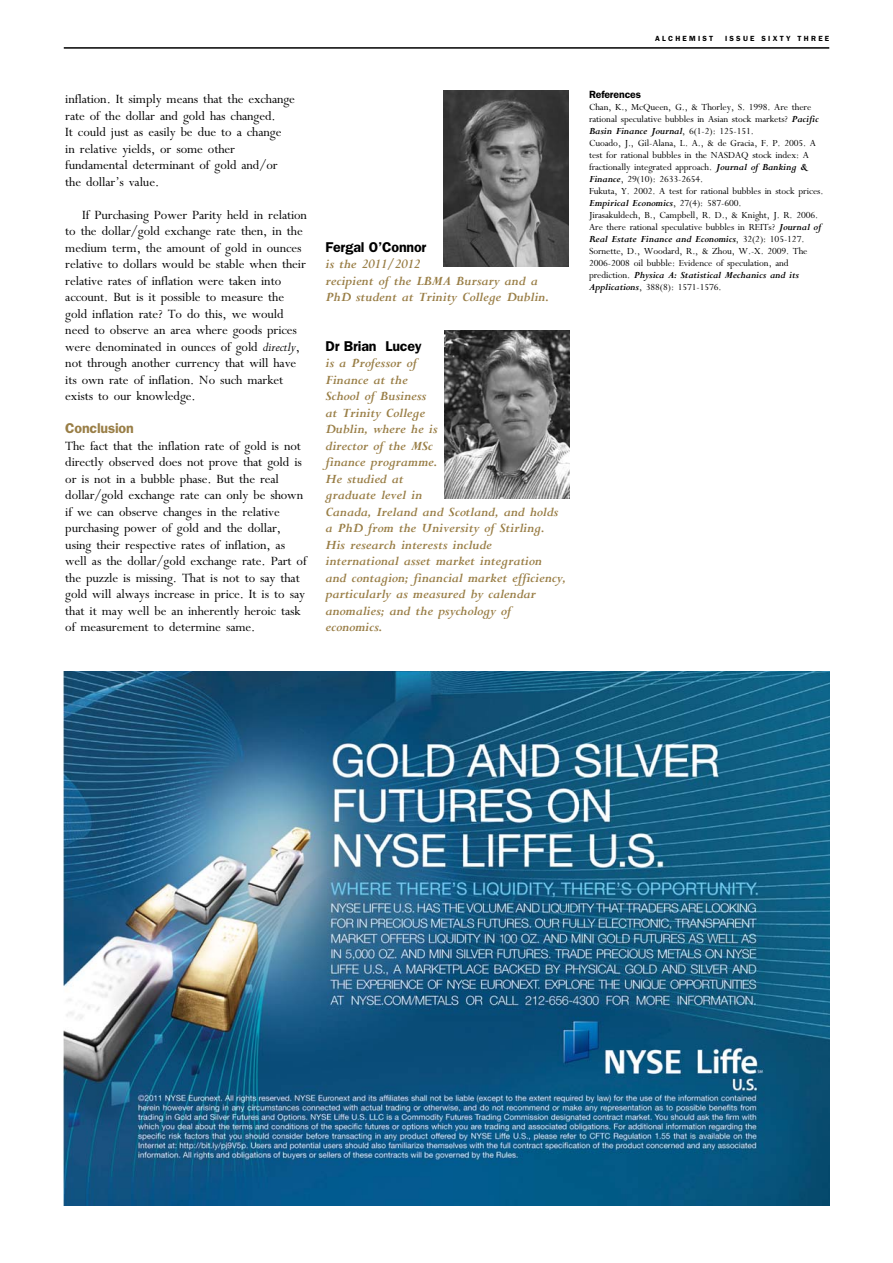
<style>
.page{position:relative;width:893px;height:1263px;background:#fff}
.page>*{position:absolute;margin:0;border:0;box-sizing:border-box;transform-origin:0 0}
.t1{font:14.25px/16.5px "M Perpetua";letter-spacing:-.01em;color:#000}
.t2{font:italic 700 14.25px/16.5px "M Perpetua";letter-spacing:-.01em;color:#997e46}
.t3{font:600 14.25px "Franklin Gothic";letter-spacing:-.01em;color:#000}
.t4{font:600 14.25px "Franklin Gothic";letter-spacing:-.01em;color:#997e46}
.t5{font:10.5px/12px "M Perpetua";letter-spacing:-.01em;color:#000}
.t6{font:600 10.5px "Franklin Gothic";letter-spacing:-.01em;color:#000}
.t7{font:600 7.5px "Franklin Gothic";letter-spacing:.3em;color:#000}
.s1{font-style:italic}
.s2{font-weight:700;font-style:italic}
</style>
<div class="page">
<hr style="left:64px;top:47px;width:765px;height:2px;background:#000">
<img style="left:444px;top:91px;width:125px;height:176px">
<img style="left:445px;top:330px;width:125px;height:168px">
<img style="left:64px;top:672px;width:765px;height:534px">
<p class="t1" style="left:65px;top:90px;width:231px">inflation. It simply means that the exchange rate of the dollar and gold has changed.<br>It could just as easily be due to a change<br>in relative yields, or some other fundamental determinant of gold and/or the dollar’s value.</p>
<p class="t1" style="left:65px;top:206px;width:243px;text-indent:17px">If Purchasing Power Parity held in relation to the dollar/gold exchange rate then, in the medium term, the amount of gold in ounces relative to dollars would be stable when their relative rates of inflation were taken into account. But is it possible to measure the gold inflation rate? To do this, we would need to observe an area where goods prices were denominated in ounces of gold <span class="s1">directly</span>, not through another currency that will have its own rate of inflation. No such market exists to our knowledge.</p>
<p class="t4" style="left:65px;top:423px;width:70px">Conclusion</p>
<p class="t1" style="left:65px;top:437px;width:243px">The fact that the inflation rate of gold is not directly observed does not prove that gold is or is not in a bubble phase. But the real dollar/gold exchange rate can only be shown if we can observe changes in the relative purchasing power of gold and the dollar, using their respective rates of inflation, as well as the dollar/gold exchange rate. Part of the puzzle is missing. That is not to say that gold will always increase in price. It is to say that it may well be an inherently heroic task of measurement to determine same.</p>
<p class="t3" style="left:325px;top:242px;width:102px">Fergal O’Connor</p>
<p class="t2" style="left:325px;top:258px;width:225px">is the 2011/2012<br>recipient of the LBMA Bursary and a<br>PhD student at Trinity College Dublin.</p>
<p class="t3" style="left:325px;top:341px;width:98px">Dr Brian Lucey</p>
<p class="t2" style="left:325px;top:357px;width:242px">is a Professor of<br>Finance at the<br>School of Business<br>at Trinity College<br>Dublin, where he is<br>director of the MSc<br>finance programme.<br>He studied at<br>graduate level in<br>Canada, Ireland and Scotland, and holds a PhD from the University of Stirling.<br>His research interests include international asset market integration and contagion; financial market efficiency, particularly as measured by calendar anomalies; and the psychology of economics.</p>
<p class="t7" style="left:655px;top:36px;width:60px">ALCHEMIST</p>
<p class="t7" style="left:725px;top:36px;width:106px">ISSUE SIXTY THREE</p>
<p class="t6" style="left:589px;top:91px;width:53px">References</p>
<p class="t5" style="left:589px;top:100px;width:236px">Chan, K., McQueen, G., &amp; Thorley, S. 1998. Are there rational speculative bubbles in Asian stock markets? <span class="s2">Pacific Basin Finance Journal</span>, 6(1-2): 125-151.<br>Cuoado, J., Gil-Alana, L. A., &amp; de Gracia, F. P. 2005. A test for rational bubbles in the NASDAQ stock index: A fractionally integrated approach. <span class="s2">Journal of Banking &amp; Finance</span>, 29(10): 2633-2654.<br>Fukuta, Y. 2002. A test for rational bubbles in stock prices.<br><span class="s2">Empirical Economics</span>, 27(4): 587-600.<br>Jirasakuldech, B., Campbell, R. D., &amp; Knight, J. R. 2006.<br>Are there rational speculative bubbles in REITs? <span class="s2">Journal of Real Estate Finance and Economics</span>, 32(2): 105-127.<br>Sornette, D., Woodard, R., &amp; Zhou, W.-X. 2009. The 2006-2008 oil bubble: Evidence of speculation, and prediction. <span class="s2">Physica A: Statistical Mechanics and its Applications</span>, 388(8): 1571-1576.</p>
</div>
